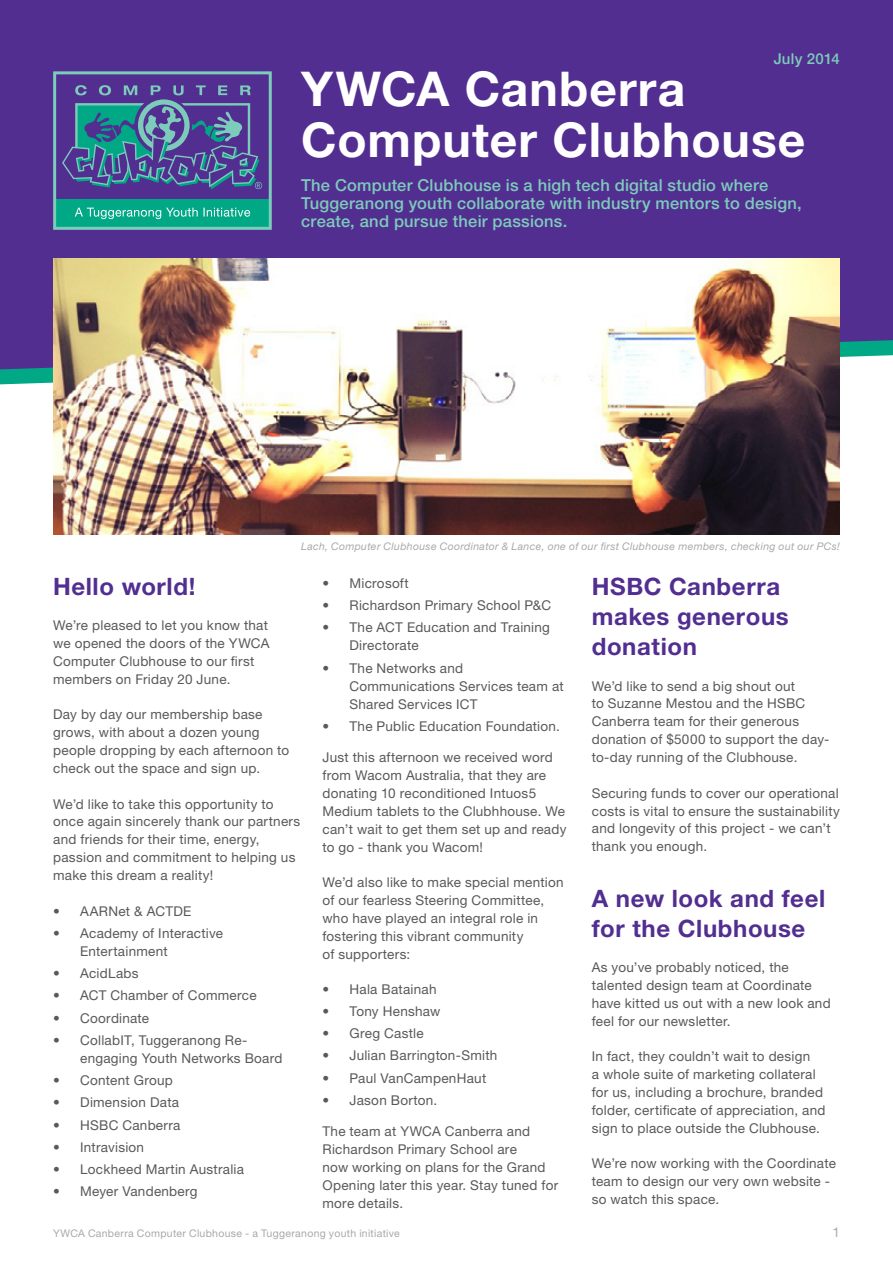
<style>
.page{position:relative;width:893px;height:1263px;background:#fff}
.page>*{position:absolute;margin:0;border:0;box-sizing:border-box;transform-origin:0 0}
.t1{font:700 48px/51px "Helvetica Neue LT Std";letter-spacing:.02em;color:#fff}
.t2{font:700 24px/30px "Helvetica Neue LT Std";letter-spacing:.025em;color:#522e91}
.t3{font:500 16.5px/18px "Helvetica Neue LT Std";letter-spacing:.015em;color:#7dcbba}
.t4{font:500 15px "Helvetica Neue LT Std";letter-spacing:.015em;color:#7dcbba}
.t5{font:13.5px/18px "Helvetica Neue LT Std";letter-spacing:.02em;color:#58595b}
.t6{font:13.5px "Helvetica Neue LT Std";color:#a7a9ac}
.t7{font:italic 10.5px "Helvetica Neue LT Std";letter-spacing:.03em;color:#a7a9ac}
.t8{font:10.5px "Helvetica Neue LT Std";letter-spacing:.025em;color:#a7a9ac}
</style>
<div class="page">
<div style="left:0;top:0;width:893px;height:370px;background:#522e91"></div>
<svg style="left:52px;top:70px;width:221px;height:161px;background:#476a97"></svg>
<img style="left:53px;top:258px;width:787px;height:277px">
<p class="t4" style="left:774px;top:50px;width:68px">July 2014</p>
<h1 class="t1" style="left:301px;top:62px;width:506px">YWCA Canberra<br>Computer Clubhouse</h1>
<p class="t3" style="left:301px;top:176px;width:502px">The Computer Clubhouse is a high tech digital studio where<br>Tuggeranong youth collaborate with industry mentors to design, create, and pursue their passions.</p>
<p class="t7" style="left:301px;top:540px;width:540px">Lach, Computer Clubhouse Coordinator &amp; Lance, one of our first Clubhouse members, checking out our PCs!</p>
<h2 class="t2" style="left:53px;top:571px;width:144px">Hello world!</h2>
<p class="t5" style="left:53px;top:616px;width:218px">We’re pleased to let you know that we opened the doors of the YWCA<br>Computer Clubhouse to our first members on Friday 20 June.</p>
<p class="t5" style="left:53px;top:705px;width:238px">Day by day our membership base grows, with about a dozen young people dropping by each afternoon to check out the space and sign up.</p>
<p class="t5" style="left:53px;top:794px;width:249px">We’d like to take this opportunity to once again sincerely thank our partners and friends for their time, energy, passion and commitment to helping us make this dream a reality!</p>
<p class="t5" style="left:53px;top:901px;width:140px">• AARNet &amp; ACTDE</p>
<p class="t5" style="left:80px;top:924px;width:145px;text-indent:-27px">• Academy of Interactive<br>Entertainment</p>
<p class="t5" style="left:53px;top:964px;width:87px">• AcidLabs</p>
<p class="t5" style="left:53px;top:986px;width:205px">• ACT Chamber of Commerce</p>
<p class="t5" style="left:53px;top:1008px;width:98px">• Coordinate</p>
<p class="t5" style="left:80px;top:1031px;width:204px;text-indent:-27px">• CollabIT, Tuggeranong Re&shy;engaging Youth Networks Board</p>
<p class="t5" style="left:53px;top:1071px;width:121px">• Content Group</p>
<p class="t5" style="left:53px;top:1093px;width:128px">• Dimension Data</p>
<p class="t5" style="left:53px;top:1115px;width:129px">• HSBC Canberra</p>
<p class="t5" style="left:53px;top:1138px;width:92px">• Intravision</p>
<p class="t5" style="left:53px;top:1160px;width:192px">• Lockheed Martin Australia</p>
<p class="t5" style="left:53px;top:1182px;width:146px">• Meyer Vandenberg</p>
<p class="t5" style="left:322px;top:574px;width:88px">• Microsoft</p>
<p class="t5" style="left:322px;top:596px;width:230px">• Richardson Primary School P&amp;C</p>
<p class="t5" style="left:349px;top:618px;width:202px;text-indent:-27px">• The ACT Education and Training<br>Directorate</p>
<p class="t5" style="left:349px;top:659px;width:216px;text-indent:-27px">• The Networks and<br>Communications Services team at<br>Shared Services ICT</p>
<p class="t5" style="left:322px;top:717px;width:239px">• The Public Education Foundation.</p>
<p class="t5" style="left:322px;top:748px;width:245px">Just this afternoon we received word from Wacom Australia, that they are donating 10 reconditioned Intuos5<br>Medium tablets to the Clubhhouse. We can’t wait to get them set up and ready to go - thank you Wacom!</p>
<p class="t5" style="left:322px;top:873px;width:243px">We’d also like to make special mention of our fearless Steering Committee, who have played an integral role in fostering this vibrant community<br>of supporters:</p>
<p class="t5" style="left:322px;top:980px;width:116px">• Hala Batainah</p>
<p class="t5" style="left:322px;top:1002px;width:119px">• Tony Henshaw</p>
<p class="t5" style="left:322px;top:1024px;width:103px">• Greg Castle</p>
<p class="t5" style="left:322px;top:1046px;width:176px">• Julian Barrington-Smith</p>
<p class="t5" style="left:322px;top:1069px;width:165px">• Paul VanCampenHaut</p>
<p class="t5" style="left:322px;top:1091px;width:116px">• Jason Borton.</p>
<p class="t5" style="left:322px;top:1121px;width:237px">The team at YWCA Canberra and<br>Richardson Primary School are<br>now working on plans for the Grand<br>Opening later this year. Stay tuned for more details.</p>
<h2 class="t2" style="left:592px;top:571px;width:199px">HSBC Canberra makes generous donation</h2>
<p class="t5" style="left:592px;top:676px;width:239px">We’d like to send a big shout out<br>to Suzanne Mestou and the HSBC<br>Canberra team for their generous donation of $5000 to support the day&shy;to-day running of the Clubhouse.</p>
<p class="t5" style="left:592px;top:783px;width:250px">Securing funds to cover our operational costs is vital to ensure the sustainability and longevity of this project - we can’t thank you enough.</p>
<h2 class="t2" style="left:592px;top:883px;width:235px">A new look and feel for the Clubhouse</h2>
<p class="t5" style="left:592px;top:958px;width:240px">As you’ve probably noticed, the talented design team at Coordinate have kitted us out with a new look and feel for our newsletter.</p>
<p class="t5" style="left:592px;top:1047px;width:235px">In fact, they couldn’t wait to design<br>a whole suite of marketing collateral for us, including a brochure, branded folder, certificate of appreciation, and sign to place outside the Clubhouse.</p>
<p class="t5" style="left:592px;top:1154px;width:246px">We’re now working with the Coordinate team to design our very own website - so watch this space.</p>
<p class="t8" style="left:53px;top:1227px;width:348px">YWCA Canberra Computer Clubhouse - a Tuggeranong youth initiative</p>
<p class="t6" style="left:832px;top:1224px;width:9px">1</p>
</div>
